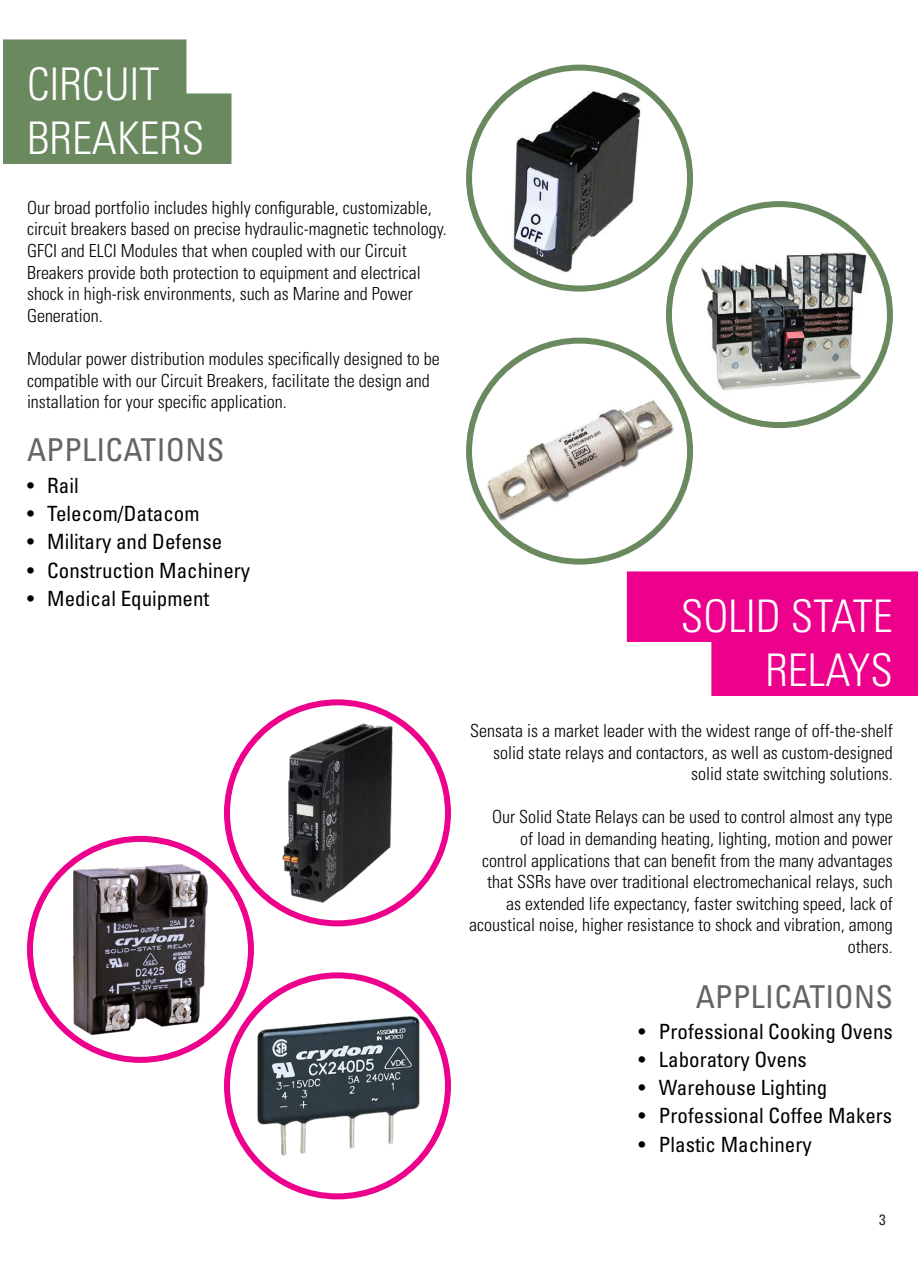
<style>
.page{position:relative;width:918px;height:1263px;background:#fff}
.page>*{position:absolute;margin:0;border:0;box-sizing:border-box;transform-origin:0 0}
.t1{font:300 condensed 45px/54px "Univers";color:#fff}
.t2{font:condensed 31.5px "Univers LT Std";letter-spacing:.01em;color:#636466}
.t3{font:condensed 21px "Univers LT Std";color:#000}
.t4{font:300 condensed 18px/21.6px "Univers";color:#000}
.t5{font:condensed 15px "Univers LT Std";color:#292829}
</style>
<div class="page">
<div style="left:3px;top:39px;width:183px;height:71px;background:#6a895f"></div>
<div style="left:3px;top:93px;width:228px;height:71px;background:#6a895f"></div>
<img style="left:477px;top:83px;width:205px;height:203px">
<div style="left:466px;top:65px;width:227px;height:227px;border:6px solid #6a895f;border-radius:50%"></div>
<img style="left:282px;top:723px;width:111px;height:180px">
<div style="left:224px;top:699px;width:227px;height:227px;border:6px solid #ec008c;border-radius:50%"></div>
<img style="left:678px;top:221px;width:203px;height:201px">
<div style="left:666px;top:201px;width:227px;height:227px;border:6px solid #6a895f;border-radius:50%"></div>
<img style="left:72px;top:864px;width:137px;height:171px">
<div style="left:27px;top:836px;width:227px;height:227px;border:6px solid #ec008c;border-radius:50%"></div>
<img style="left:477px;top:355px;width:206px;height:204px">
<div style="left:466px;top:338px;width:227px;height:227px;border:6px solid #6a895f;border-radius:50%"></div>
<img style="left:253px;top:1012px;width:169px;height:148px">
<div style="left:224px;top:972px;width:227px;height:227px;border:6px solid #ec008c;border-radius:50%"></div>
<div style="left:627px;top:571px;width:291px;height:71px;background:#ec008c"></div>
<div style="left:711px;top:625px;width:207px;height:71px;background:#ec008c"></div>
<h1 class="t1" style="left:27px;top:57px;width:179px">CIRCUIT<br>BREAKERS</h1>
<p class="t4" style="left:27px;top:197px;width:421px">Our broad portfolio includes highly configurable, customizable, circuit breakers based on precise hydraulic-magnetic technology.<br>GFCI and ELCI Modules that when coupled with our Circuit Breakers provide both protection to equipment and electrical shock in high-risk environments, such as Marine and Power Generation.</p>
<p class="t4" style="left:27px;top:348px;width:414px">Modular power distribution modules specifically designed to be compatible with our Circuit Breakers, facilitate the design and installation for your specific application.</p>
<h2 class="t2" style="left:27px;top:430px;width:199px">APPLICATIONS</h2>
<p class="t3" style="left:27px;top:472px;width:53px">• Rail</p>
<p class="t3" style="left:27px;top:500px;width:174px">• Telecom/Datacom</p>
<p class="t3" style="left:27px;top:528px;width:197px">• Military and Defense</p>
<p class="t3" style="left:27px;top:557px;width:225px">• Construction Machinery</p>
<p class="t3" style="left:27px;top:585px;width:184px">• Medical Equipment</p>
<h1 class="t1" style="left:681px;top:589px;width:214px;text-align:right">SOLID STATE<br>RELAYS</h1>
<p class="t4" style="left:470px;top:720px;width:424px;text-align:right">Sensata is a market leader with the widest range of off-the-shelf solid state relays and contactors, as well as custom-designed solid state switching solutions.</p>
<p class="t4" style="left:469px;top:806px;width:425px;text-align:right">Our Solid State Relays can be used to control almost any type<br>of load in demanding heating, lighting, motion and power<br>control applications that can benefit from the many advantages that SSRs have over traditional electromechanical relays, such as extended life expectancy, faster switching speed, lack of acoustical noise, higher resistance to shock and vibration, among others.</p>
<h2 class="t2" style="left:696px;top:976px;width:199px">APPLICATIONS</h2>
<p class="t3" style="left:639px;top:1018px;width:256px">• Professional Cooking Ovens</p>
<p class="t3" style="left:639px;top:1046px;width:170px">• Laboratory Ovens</p>
<p class="t3" style="left:639px;top:1074px;width:190px">• Warehouse Lighting</p>
<p class="t3" style="left:639px;top:1102px;width:255px">• Professional Coffee Makers</p>
<p class="t3" style="left:639px;top:1131px;width:175px">• Plastic Machinery</p>
<p class="t5" style="left:879px;top:1210px;width:8px">3</p>
</div>
